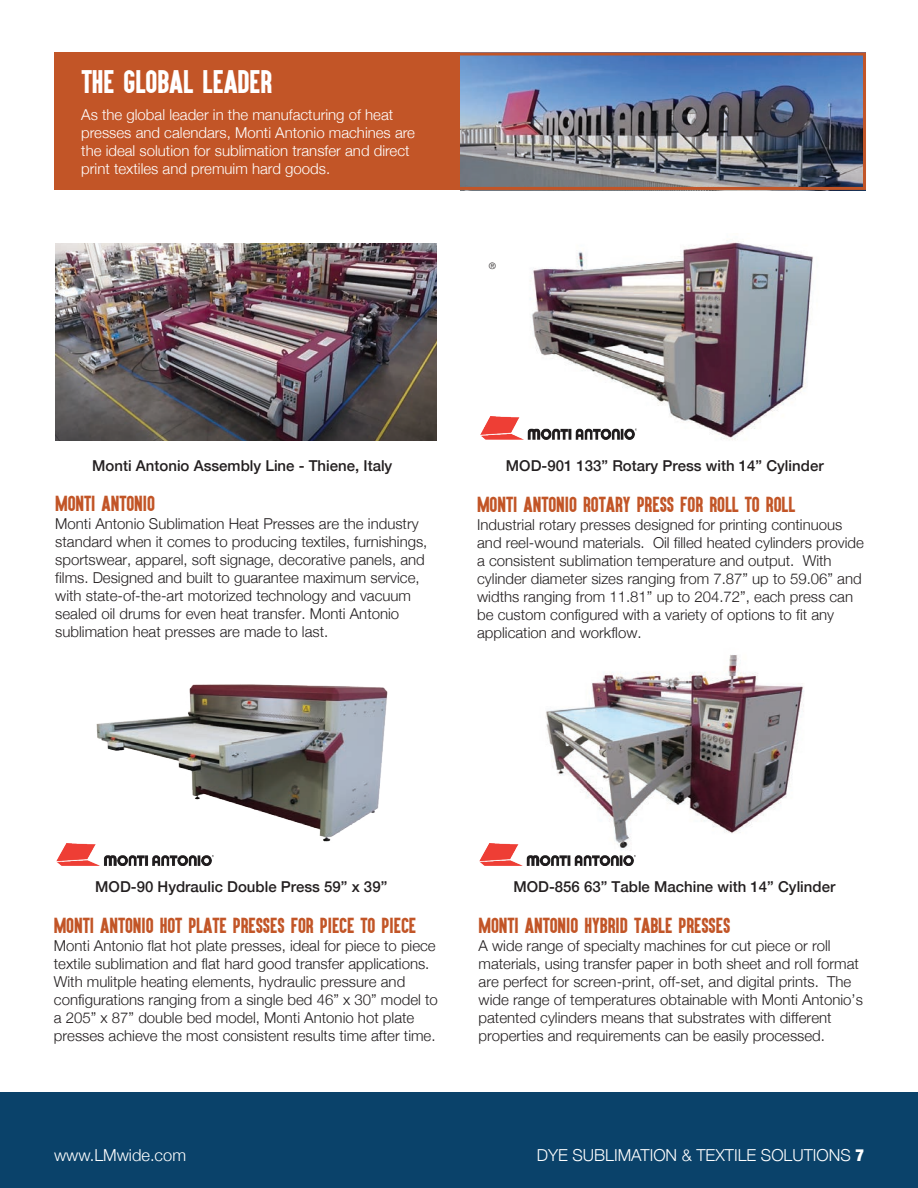
<style>
.page{position:relative;width:918px;height:1188px;background:#fff}
.page>*{position:absolute;margin:0;border:0;box-sizing:border-box;transform-origin:0 0}
.t1{font:27px "Aku&Kamu";color:#fff}
.t2{font:18px "Aku&Kamu";color:#c25527}
.t3{font:300 16.5px "Helvetica Neue";color:#fff}
.t4{font:300 15px/18px "Helvetica Neue";color:#231f20}
.t5{font:300 15px/18px "Helvetica Neue";color:#fff}
.t6{font:500 15px "Helvetica Neue";color:#231f20}
.t7{font:300 9px "Helvetica Neue";color:#231f20}
.s1{font-weight:900;font-stretch:condensed}
</style>
<div class="page">
<div style="left:0;top:1092px;width:918px;height:96px;background:#0a426a"></div>
<img style="left:545px;top:655px;width:259px;height:188px">
<img style="left:96px;top:684px;width:292px;height:173px">
<img style="left:530px;top:241px;width:283px;height:199px">
<img style="left:480px;top:417px;width:157px;height:23px">
<img style="left:479px;top:843px;width:157px;height:23px">
<img style="left:57px;top:843px;width:156px;height:23px">
<img style="left:55px;top:244px;width:382px;height:197px">
<svg style="left:55px;top:53px;width:811px;height:137px;background:#98665b"></svg>
<h1 class="t1" style="left:81px;top:63px;width:192px">THE GLOBAL LEADER</h1>
<p class="t5" style="left:81px;top:104px;width:335px">As the global leader in the manufacturing of heat presses and calendars, Monti Antonio machines are the ideal solution for sublimation transfer and direct print textiles and premuim hard goods.</p>
<p class="t7" style="left:489px;top:259px;width:9px">®</p>
<p class="t6" style="left:92px;top:454px;width:302px">Monti Antonio Assembly Line - Thiene, Italy</p>
<p class="t6" style="left:506px;top:454px;width:319px">MOD-901 133” Rotary Press with 14” Cylinder</p>
<p class="t2" style="left:55px;top:491px;width:101px">MONTI ANTONIO</p>
<p class="t4" style="left:55px;top:513px;width:374px">Monti Antonio Sublimation Heat Presses are the industry standard when it comes to producing textiles, furnishings, sportswear, apparel, soft signage, decorative panels, and films. Designed and built to guarantee maximum service, with state-of-the-art motorized technology and vacuum sealed oil drums for even heat transfer. Monti Antonio sublimation heat presses are made to last.</p>
<p class="t2" style="left:477px;top:492px;width:320px">MONTI ANTONIO ROTARY PRESS FOR ROLL TO ROLL</p>
<p class="t4" style="left:477px;top:514px;width:388px">Industrial rotary presses designed for printing continuous and reel-wound materials. Oil filled heated cylinders provide a consistent sublimation temperature and output. With cylinder diameter sizes ranging from 7.87” up to 59.06” and widths ranging from 11.81” up to 204.72”, each press can be custom configured with a variety of options to fit any application and workflow.</p>
<p class="t6" style="left:95px;top:875px;width:294px">MOD-90 Hydraulic Double Press 59” x 39”</p>
<p class="t2" style="left:54px;top:914px;width:364px">MONTI ANTONIO HOT PLATE PRESSES FOR PIECE TO PIECE</p>
<p class="t4" style="left:54px;top:936px;width:385px">Monti Antonio flat hot plate presses, ideal for piece to piece textile sublimation and flat hard good transfer applications.<br>With mulitple heating elements, hydraulic pressure and configurations ranging from a single bed 46” x 30” model to a 205” x 87” double bed model, Monti Antonio hot plate presses achieve the most consistent results time after time.</p>
<p class="t6" style="left:514px;top:875px;width:323px">MOD-856 63” Table Machine with 14” Cylinder</p>
<p class="t2" style="left:479px;top:914px;width:253px">MONTI ANTONIO HYBRID TABLE PRESSES</p>
<p class="t4" style="left:479px;top:936px;width:386px">A wide range of specialty machines for cut piece or roll materials, using transfer paper in both sheet and roll format are perfect for screen-print, off-set, and digital prints. The wide range of temperatures obtainable with Monti Antonio’s patented cylinders means that substrates with different properties and requirements can be easily processed.</p>
<p class="t3" style="left:54px;top:1142px;width:134px">www.LMwide.com</p>
<p class="t3" style="left:537px;top:1142px;width:329px">DYE SUBLIMATION &amp; TEXTILE SOLUTIONS <span class="s1">7</span></p>
</div>
